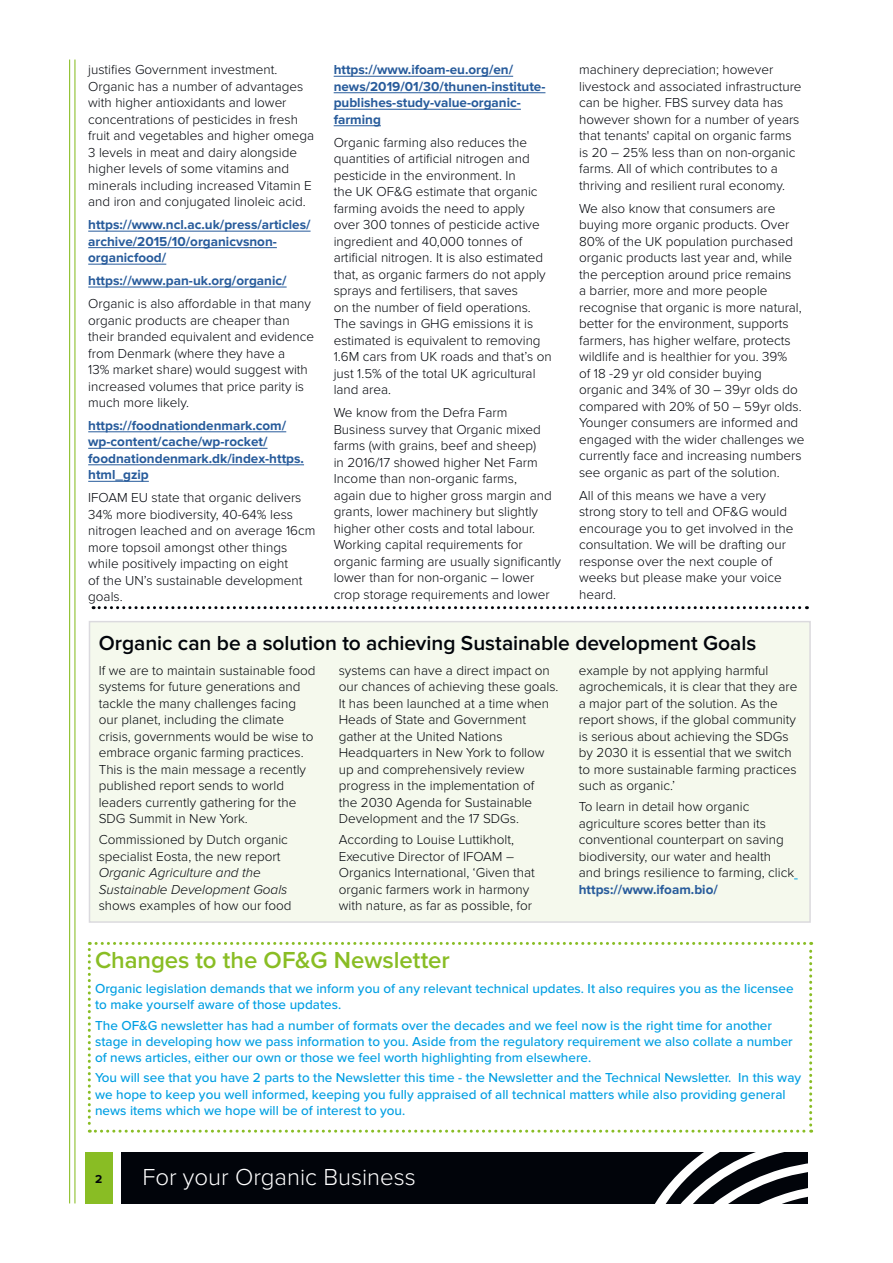
<style>
.page{position:relative;width:893px;height:1263px;background:#fff}
.page>*{position:absolute;margin:0;border:0;box-sizing:border-box;transform-origin:0 0}
.t1{font:600 24px "Proxima Nova";letter-spacing:-.005em;color:#89bd24}
.t2{font:300 24px "Proxima Nova";color:#fff}
.t3{font:600 21px "Proxima Nova";letter-spacing:-.005em;color:#01040a}
.t4{font:300 13.5px/16.5px "Proxima Nova";color:#01040a}
.t5{font:500 13.5px/16.2px "Proxima Nova";color:#009fe3}
.t6{font:700 13.5px/16.5px "Proxima Nova";color:#275b9b}
.t7{font:700 12px "Proxima Nova";color:#01040a}
.s1{font-weight:700;color:#275b9b}
.s2{font-style:italic}
</style>
<div class="page">
<div style="left:85px;top:1152px;width:28px;height:51px;background:#89bd24"></div>
<div style="left:121px;top:1152px;width:687px;height:51px;background:#01040a"></div>
<svg style="left:655px;top:1152px;width:153px;height:51px"></svg>
<hr style="left:74px;top:60px;width:1px;height:1143px;background:#89bd24">
<hr style="left:69px;top:60px;width:1px;height:1143px;background:#89bd24">
<svg style="left:93px;top:606px;width:714px;height:3px"></svg>
<svg style="left:88px;top:942px;width:724px;height:191px"></svg>
<hr style="left:88px;top:231px;width:223px;height:1px;background:#275b9b">
<hr style="left:88px;top:247px;width:189px;height:1px;background:#275b9b">
<hr style="left:88px;top:264px;width:78px;height:1px;background:#275b9b">
<hr style="left:88px;top:287px;width:199px;height:1px;background:#275b9b">
<hr style="left:88px;top:431px;width:198px;height:1px;background:#275b9b">
<hr style="left:88px;top:448px;width:180px;height:1px;background:#275b9b">
<hr style="left:88px;top:464px;width:216px;height:1px;background:#275b9b">
<hr style="left:88px;top:481px;width:61px;height:1px;background:#275b9b">
<hr style="left:334px;top:76px;width:179px;height:1px;background:#275b9b">
<hr style="left:334px;top:92px;width:211px;height:1px;background:#275b9b">
<hr style="left:334px;top:109px;width:187px;height:1px;background:#275b9b">
<hr style="left:334px;top:125px;width:47px;height:1px;background:#275b9b">
<div style="left:89px;top:622px;width:721px;height:300px;background:#f5f9ed"></div>
<div style="left:89px;top:621px;width:722px;height:302px;border:2px solid #dbdade"></div>
<p class="t6" style="left:334px;top:62px;width:213px">https://www.ifoam-eu.org/en/ news/2019/01/30/thunen-institute&shy;publishes-study-value-organic&shy;farming</p>
<p class="t4" style="left:334px;top:134px;width:220px">Organic farming also reduces the quantities of artificial nitrogen and pesticide in the environment. In<br>the UK OF&amp;G estimate that organic farming avoids the need to apply over 300 tonnes of pesticide active ingredient and 40,000 tonnes of artificial nitrogen. It is also estimated that, as organic farmers do not apply sprays and fertilisers, that saves<br>on the number of field operations.<br>The savings in GHG emissions it is estimated is equivalent to removing 1.6M cars from UK roads and that’s on just 1.5% of the total UK agricultural land area.</p>
<p class="t4" style="left:334px;top:405px;width:229px">We know from the Defra Farm Business survey that Organic mixed farms (with grains, beef and sheep)<br>in 2016/17 showed higher Net Farm Income than non-organic farms,<br>again due to higher gross margin and grants, lower machinery but slightly higher other costs and total labour.<br>Working capital requirements for organic farming are usually significantly lower than for non-organic – lower crop storage requirements and lower</p>
<p class="t4" style="left:88px;top:62px;width:227px">justifies Government investment.<br>Organic has a number of advantages with higher antioxidants and lower concentrations of pesticides in fresh fruit and vegetables and higher omega 3 levels in meat and dairy alongside higher levels of some vitamins and minerals including increased Vitamin E and iron and conjugated linoleic acid.</p>
<p class="t6" style="left:88px;top:217px;width:224px">https://www.ncl.ac.uk/press/articles/ archive/2015/10/organicvsnon&shy;organicfood/</p>
<p class="t4" style="left:88px;top:270px;width:224px;line-height:23px"><span class="s1">https://www.pan-uk.org/organic/<br></span>Organic is also affordable in that many</p>
<p class="t4" style="left:88px;top:312px;width:227px">organic products are cheaper than their branded equivalent and evidence from Denmark (where they have a<br>13% market share) would suggest with increased volumes that price parity is much more likely.</p>
<p class="t6" style="left:88px;top:418px;width:217px">https://foodnationdenmark.com/ wp-content/cache/wp-rocket/ foodnationdenmark.dk/index-https. html_gzip</p>
<p class="t4" style="left:88px;top:490px;width:229px">IFOAM EU state that organic delivers<br>34% more biodiversity, 40-64% less nitrogen leached and on average 16cm more topsoil amongst other things while positively impacting on eight<br>of the UN’s sustainable development goals.</p>
<p class="t4" style="left:579px;top:62px;width:224px">machinery depreciation; however livestock and associated infrastructure can be higher. FBS survey data has however shown for a number of years that tenants' capital on organic farms is 20 – 25% less than on non-organic farms. All of which contributes to a thriving and resilient rural economy.</p>
<p class="t4" style="left:579px;top:200px;width:227px">We also know that consumers are buying more organic products. Over 80% of the UK population purchased organic products last year and, while the perception around price remains<br>a barrier, more and more people recognise that organic is more natural, better for the environment, supports farmers, has higher welfare, protects wildlife and is healthier for you. 39%<br>of 18 -29 yr old consider buying organic and 34% of 30 – 39yr olds do compared with 20% of 50 – 59yr olds.<br>Younger consumers are informed and engaged with the wider challenges we currently face and increasing numbers see organic as part of the solution.</p>
<p class="t4" style="left:579px;top:487px;width:216px">All of this means we have a very strong story to tell and OF&amp;G would encourage you to get involved in the consultation. We will be drafting our response over the next couple of weeks but please make your voice heard.</p>
<p class="t3" style="left:99px;top:631px;width:659px">Organic can be a solution to achieving Sustainable development Goals</p>
<p class="t4" style="left:99px;top:662px;width:218px">If we are to maintain sustainable food systems for future generations and tackle the many challenges facing our planet, including the climate crisis, governments would be wise to embrace organic farming practices.<br>This is the main message a recently published report sends to world leaders currently gathering for the SDG Summit in New York.</p>
<p class="t4" style="left:99px;top:832px;width:194px">Commissioned by Dutch organic specialist Eosta, the new report<br><span class="s2">Organic Agriculture and the<br>Sustainable Development Goals </span>shows examples of how our food</p>
<p class="t4" style="left:579px;top:662px;width:220px">example by not applying harmful agrochemicals, it is clear that they are a major part of the solution. As the report shows, if the global community is serious about achieving the SDGs by 2030 it is essential that we switch to more sustainable farming practices such as organic.’</p>
<p class="t4" style="left:579px;top:799px;width:217px">To learn in detail how organic agriculture scores better than its conventional counterpart on saving biodiversity, our water and health and brings resilience to farming, click <span class="s1">https://www.ifoam.bio/</span></p>
<p class="t4" style="left:339px;top:662px;width:221px">systems can have a direct impact on our chances of achieving these goals.<br>It has been launched at a time when<br>Heads of State and Government gather at the United Nations<br>Headquarters in New York to follow up and comprehensively review progress in the implementation of<br>the 2030 Agenda for Sustainable<br>Development and the 17 SDGs.</p>
<p class="t4" style="left:339px;top:832px;width:198px">According to Louise Luttikholt, Executive Director of IFOAM – Organics International, ‘Given that organic farmers work in harmony with nature, as far as possible, for</p>
<p class="t1" style="left:95px;top:946px;width:356px">Changes to the OF&amp;G Newsletter</p>
<p class="t5" style="left:95px;top:981px;width:700px">Organic legislation demands that we inform you of any relevant technical updates. It also requires you as the licensee to make yourself aware of those updates.</p>
<p class="t5" style="left:95px;top:1017px;width:699px">The OF&amp;G newsletter has had a number of formats over the decades and we feel now is the right time for another stage in developing how we pass information to you. Aside from the regulatory requirement we also collate a number of news articles, either our own or those we feel worth highlighting from elsewhere.</p>
<p class="t5" style="left:95px;top:1070px;width:708px">You will see that you have 2 parts to the Newsletter this time - the Newsletter and the Technical Newsletter. In this way we hope to keep you well informed, keeping you fully appraised of all technical matters while also providing general news items which we hope will be of interest to you.</p>
<p class="t7" style="left:95px;top:1172px;width:9px">2</p>
<h1 class="t2" style="left:142px;top:1163px;width:275px">For your Organic Business</h1>
</div>
